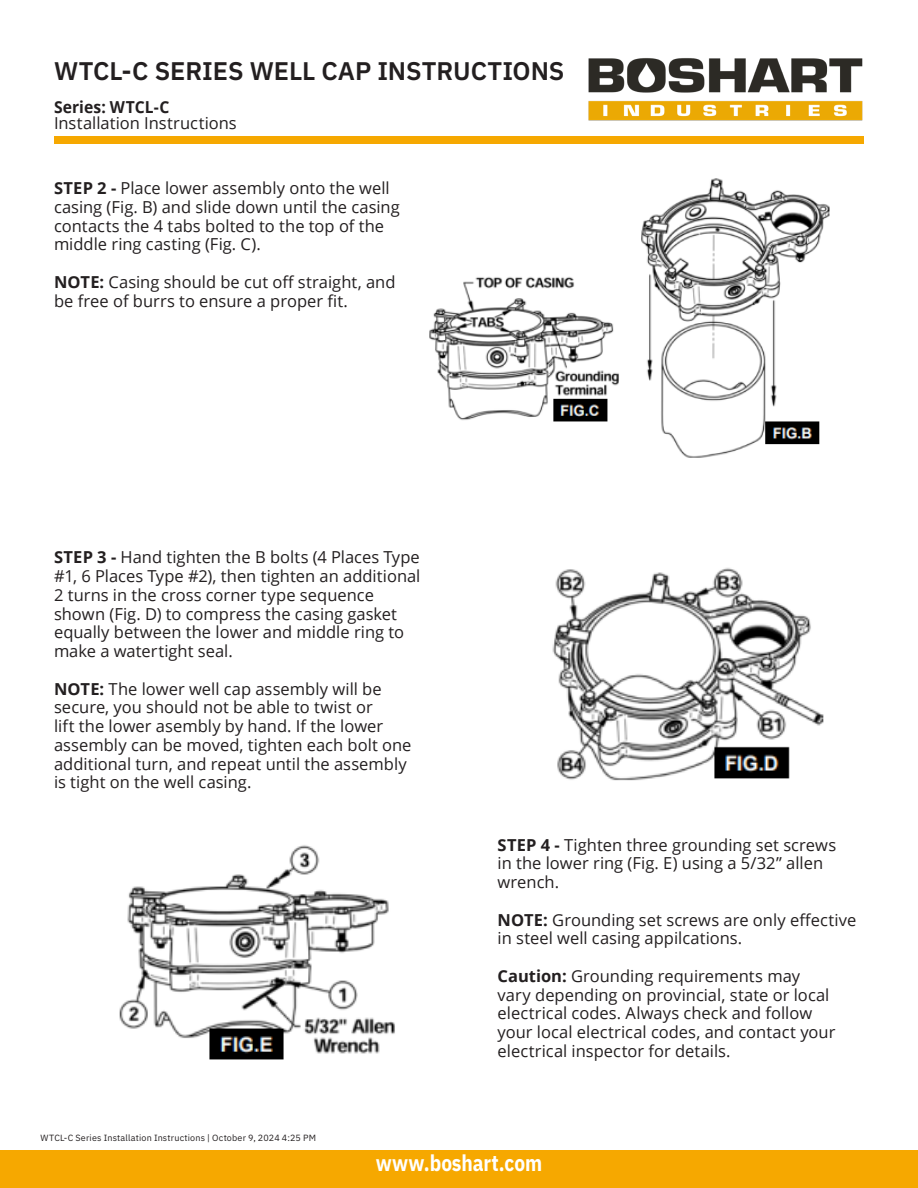
<style>
.page{position:relative;width:918px;height:1188px;background:#fff}
.page>*{position:absolute;margin:0;border:0;box-sizing:border-box;transform-origin:0 0}
.t1{font:600 25.5px "IBM Plex Sans";letter-spacing:-.005em;color:#231f20}
.t2{font:700 22.5px "IBM Plex Sans";letter-spacing:-.005em;color:#fff;scale:.85 1}
.Figures_Copy{font:16.5px/18.8px "Open Sans";color:#231f20}
.t3{font:700 16.5px "Open Sans";letter-spacing:.005em;color:#231f20;scale:.95 1}
.t4{font:9px "IBM Plex Sans";letter-spacing:.02em;color:#231f20}
.s1{font-weight:700}
</style>
<div class="page">
<div style="left:0;top:1151px;width:918px;height:37px;background:#f6a800"></div>
<img style="left:588px;top:58px;width:275px;height:63px">
<div style="left:54px;top:136px;width:810px;height:8px;background:#f6a800"></div>
<img style="left:552px;top:568px;width:272px;height:213px">
<img style="left:119px;top:845px;width:276px;height:215px">
<img style="left:429px;top:178px;width:401px;height:280px">
<h1 class="t1" style="left:54px;top:51px;width:512px">WTCL-C SERIES WELL CAP INSTRUCTIONS</h1>
<p class="t3" style="left:54px;top:95px;width:123px">Series: WTCL-C</p>
<p class="Figures_Copy" style="left:54px;top:113px;width:184px">Installation Instructions</p>
<p class="Figures_Copy" style="left:54px;top:178px;width:347px"><span class="s1">STEP 2 -</span> Place lower assembly onto the well casing (Fig. B) and slide down until the casing contacts the 4 tabs bolted to the top of the middle ring casting (Fig. C).</p>
<p class="Figures_Copy" style="left:54px;top:272px;width:343px"><span class="s1">NOTE:</span> Casing should be cut off straight, and be free of burrs to ensure a proper fit.</p>
<p class="Figures_Copy" style="left:54px;top:548px;width:368px"><span class="s1">STEP 3 -</span> Hand tighten the B bolts (4 Places Type #1, 6 Places Type #2), then tighten an additional 2 turns in the cross corner type sequence shown (Fig. D) to compress the casing gasket equally between the lower and middle ring to make a watertight seal.</p>
<p class="Figures_Copy" style="left:54px;top:679px;width:359px"><span class="s1">NOTE:</span> The lower well cap assembly will be secure, you should not be able to twist or<br>lift the lower asembly by hand. If the lower assembly can be moved, tighten each bolt one additional turn, and repeat until the assembly is tight on the well casing.</p>
<p class="t4" style="left:40px;top:1131px;width:277px">WTCL-C Series Installation Instructions | October 9, 2024 4:25 PM</p>
<p class="Figures_Copy" style="left:498px;top:835px;width:340px"><span class="s1">STEP 4 -</span> Tighten three grounding set screws in the lower ring (Fig. E) using a 5/32” allen wrench.</p>
<p class="Figures_Copy" style="left:498px;top:910px;width:360px"><span class="s1">NOTE:</span> Grounding set screws are only effective in steel well casing appilcations.</p>
<p class="Figures_Copy" style="left:498px;top:966px;width:339px"><span class="s1">Caution:</span> Grounding requirements may vary depending on provincial, state or local electrical codes. Always check and follow your local electrical codes, and contact your electrical inspector for details.</p>
<h2 class="t2" style="left:376px;top:1145px;width:197px">www.boshart.com</h2>
</div>
